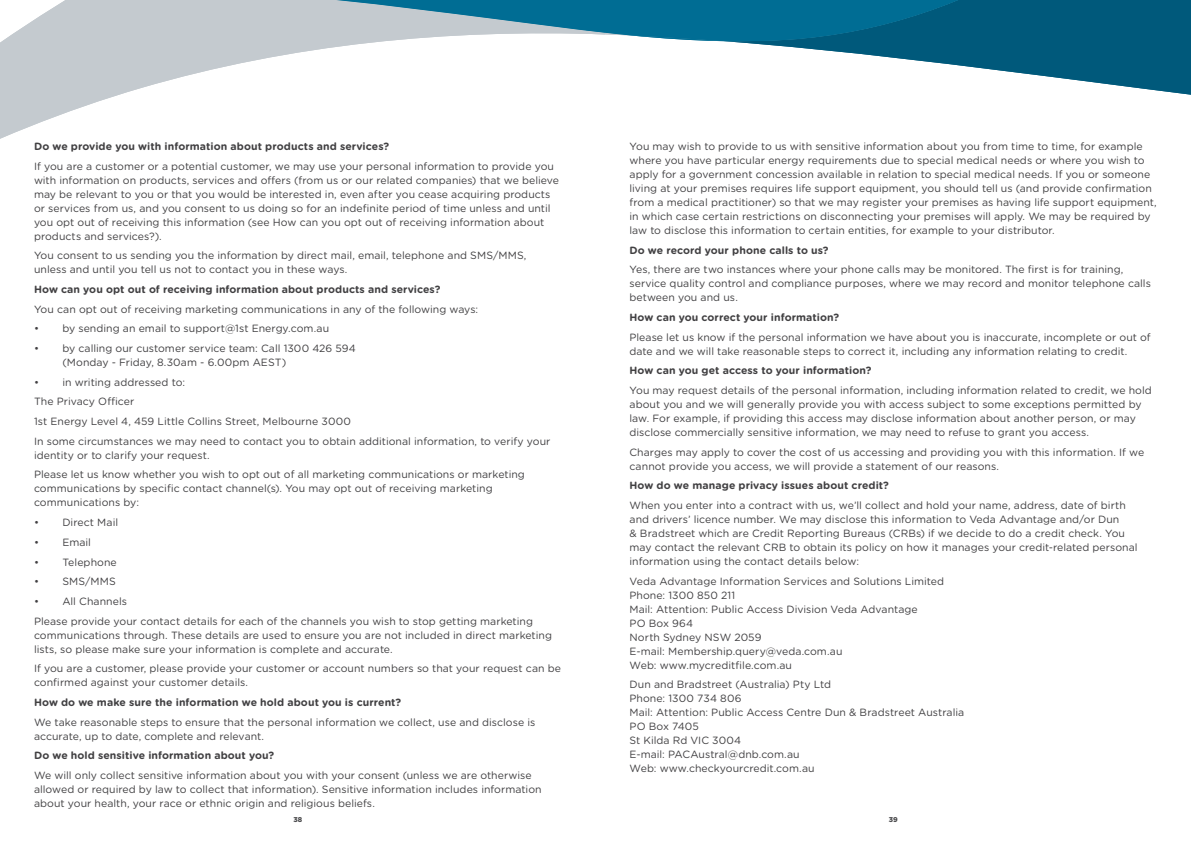
<style>
.page{position:relative;width:1191px;height:842px;background:#fff}
.page>*{position:absolute;margin:0;border:0;box-sizing:border-box;transform-origin:0 0}
.t1{font:10.5px/14px "Gotham Rounded";color:#414042}
.t2{font:700 10.5px "Gotham Rounded";letter-spacing:.01em;color:#414042}
.t3{font:900 7px "Gotham";color:#4d4d4f}
</style>
<div class="page">
<svg style="left:1047px;top:0;width:144px;height:95px;background:#196988"></svg>
<svg style="left:0;top:0;width:83px;height:139px;fill:#c4cacf"></svg>
<svg style="left:83px;top:42px;width:964px;height:65px"></svg>
<svg style="left:83px;top:0;width:964px;height:42px;background:#5a95ac"></svg>
<p class="t2" style="left:34px;top:139px;width:357px">Do we provide you with information about products and services?</p>
<p class="t1" style="left:34px;top:159px;width:526px">If you are a customer or a potential customer, we may use your personal information to provide you with information on products, services and offers (from us or our related companies) that we believe may be relevant to you or that you would be interested in, even after you cease acquiring products or services from us, and you consent to us doing so for an indefinite period of time unless and until you opt out of receiving this information (see How can you opt out of receiving information about products and services?).</p>
<p class="t1" style="left:34px;top:248px;width:494px">You consent to us sending you the information by direct mail, email, telephone and SMS/MMS, unless and until you tell us not to contact you in these ways.</p>
<p class="t2" style="left:34px;top:282px;width:408px">How can you opt out of receiving information about products and services?</p>
<p class="t1" style="left:34px;top:302px;width:446px">You can opt out of receiving marketing communications in any of the following ways:</p>
<p class="t1" style="left:34px;top:321px;width:296px">• by sending an email to support@1st Energy.com.au</p>
<p class="t1" style="left:62px;top:341px;width:295px;text-indent:-28px">• by calling our customer service team: Call 1300 426 594 (Monday - Friday, 8.30am - 6.00pm AEST)</p>
<p class="t1" style="left:34px;top:372px;width:518px;line-height:19.7px">• in writing addressed to:<br>The Privacy Officer<br>1st Energy Level 4, 459 Little Collins Street, Melbourne 3000<br>In some circumstances we may need to contact you to obtain additional information, to verify your</p>
<p class="t1" style="left:34px;top:445px;width:492px;line-height:19.7px">identity or to clarify your request.<br>Please let us know whether you wish to opt out of all marketing communications or marketing</p>
<p class="t1" style="left:34px;top:481px;width:460px">communications by specific contact channel(s). You may opt out of receiving marketing communications by:</p>
<p class="t1" style="left:34px;top:515px;width:86px">• Direct Mail</p>
<p class="t1" style="left:34px;top:535px;width:58px">• Email</p>
<p class="t1" style="left:34px;top:554px;width:84px">• Telephone</p>
<p class="t1" style="left:34px;top:574px;width:83px">• SMS/MMS</p>
<p class="t1" style="left:34px;top:591px;width:500px;line-height:19.7px">• All Channels<br>Please provide your contact details for each of the channels you wish to stop getting marketing</p>
<p class="t1" style="left:34px;top:627px;width:519px">communications through. These details are used to ensure you are not included in direct marketing lists, so please make sure your information is complete and accurate.</p>
<p class="t1" style="left:34px;top:661px;width:528px">If you are a customer, please provide your customer or account numbers so that your request can be confirmed against your customer details.</p>
<p class="t2" style="left:34px;top:694px;width:369px">How do we make sure the information we hold about you is current?</p>
<p class="t1" style="left:34px;top:714px;width:503px">We take reasonable steps to ensure that the personal information we collect, use and disclose is accurate, up to date, complete and relevant.</p>
<p class="t2" style="left:34px;top:748px;width:242px">Do we hold sensitive information about you?</p>
<p class="t1" style="left:34px;top:768px;width:509px">We will only collect sensitive information about you with your consent (unless we are otherwise allowed or required by law to collect that information). Sensitive information includes information about your health, your race or ethnic origin and religious beliefs.</p>
<p class="t1" style="left:629px;top:139px;width:529px">You may wish to provide to us with sensitive information about you from time to time, for example where you have particular energy requirements due to special medical needs or where you wish to apply for a government concession available in relation to special medical needs. If you or someone living at your premises requires life support equipment, you should tell us (and provide confirmation from a medical practitioner) so that we may register your premises as having life support equipment, in which case certain restrictions on disconnecting your premises will apply. We may be required by law to disclose this information to certain entities, for example to your distributor.</p>
<p class="t2" style="left:629px;top:242px;width:201px">Do we record your phone calls to us?</p>
<p class="t1" style="left:629px;top:262px;width:523px">Yes, there are two instances where your phone calls may be monitored. The first is for training, service quality control and compliance purposes, where we may record and monitor telephone calls between you and us.</p>
<p class="t2" style="left:629px;top:310px;width:211px">How can you correct your information?</p>
<p class="t1" style="left:629px;top:329px;width:523px">Please let us know if the personal information we have about you is inaccurate, incomplete or out of date and we will take reasonable steps to correct it, including any information relating to credit.</p>
<p class="t2" style="left:629px;top:363px;width:243px">How can you get access to your information?</p>
<p class="t1" style="left:629px;top:383px;width:524px">You may request details of the personal information, including information related to credit, we hold about you and we will generally provide you with access subject to some exceptions permitted by law. For example, if providing this access may disclose information about another person, or may disclose commercially sensitive information, we may need to refuse to grant you access.</p>
<p class="t1" style="left:629px;top:444px;width:516px">Charges may apply to cover the cost of us accessing and providing you with this information. If we cannot provide you access, we will provide a statement of our reasons.</p>
<p class="t2" style="left:629px;top:478px;width:261px">How do we manage privacy issues about credit?</p>
<p class="t1" style="left:629px;top:498px;width:509px">When you enter into a contract with us, we’ll collect and hold your name, address, date of birth and drivers’ licence number. We may disclose this information to Veda Advantage and/or Dun<br>&amp; Bradstreet which are Credit Reporting Bureaus (CRBs) if we decide to do a credit check. You may contact the relevant CRB to obtain its policy on how it manages your credit-related personal information using the contact details below:</p>
<p class="t1" style="left:629px;top:573px;width:316px">Veda Advantage Information Services and Solutions Limited Phone: 1300 850 211<br>Mail: Attention: Public Access Division Veda Advantage<br>PO Box 964<br>North Sydney NSW 2059<br>E-mail: Membership.query@veda.com.au<br>Web: www.mycreditfile.com.au</p>
<p class="t1" style="left:629px;top:677px;width:336px">Dun and Bradstreet (Australia) Pty Ltd<br>Phone: 1300 734 806<br>Mail: Attention: Public Access Centre Dun &amp; Bradstreet Australia<br>PO Box 7405<br>St Kilda Rd VIC 3004<br>E-mail: PACAustral@dnb.com.au<br>Web: www.checkyourcredit.com.au</p>
<p class="t3" style="left:293px;top:815px;width:10px">38</p>
<p class="t3" style="left:888px;top:815px;width:10px">39</p>
</div>
